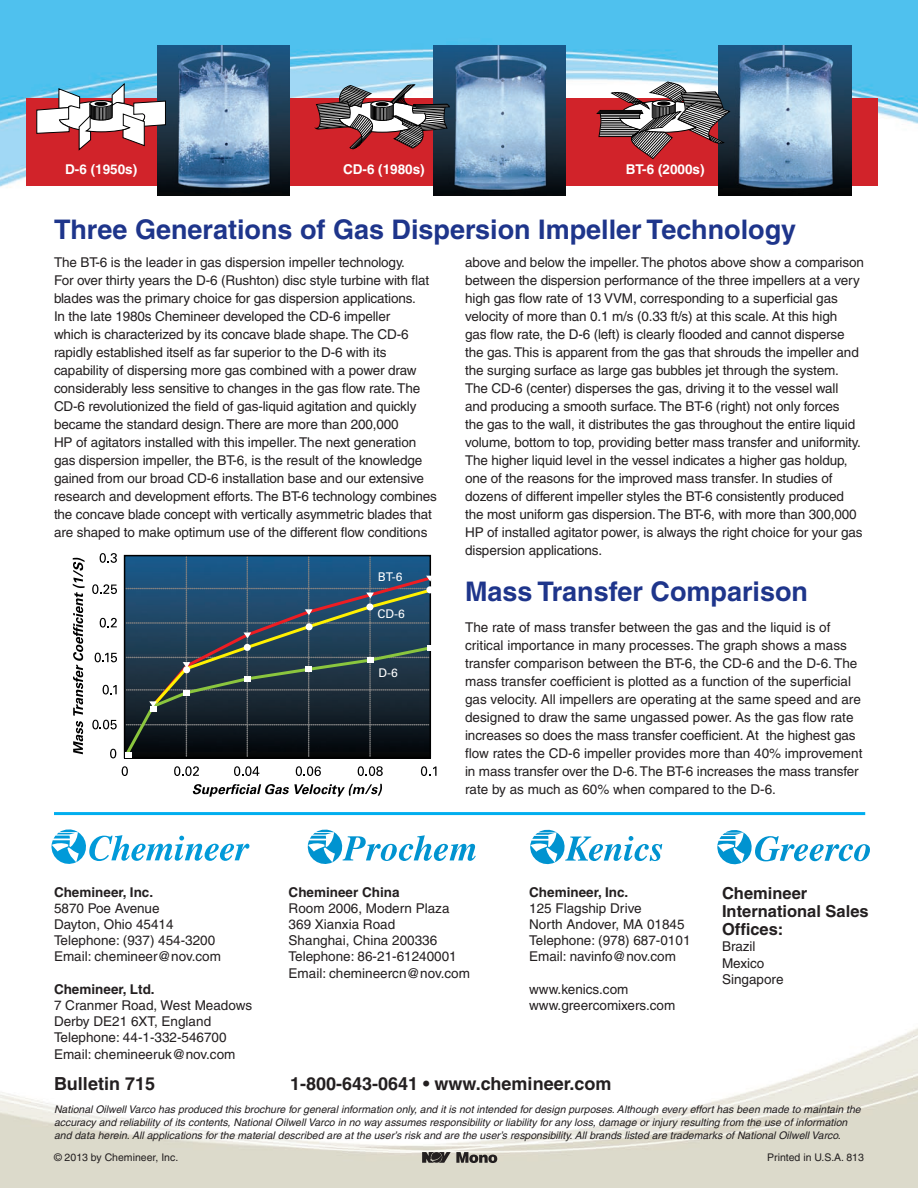
<style>
.page{position:relative;width:918px;height:1188px;background:#fff}
.page>*{position:absolute;margin:0;border:0;box-sizing:border-box;transform-origin:0 0}
.t1{font:700 27px "Helvetica";color:#1e358b}
.t2{font:700 18px "Helvetica";color:#231f20}
.t3{font:700 16.5px/18px "Helvetica";color:#231f20}
.t4{font:13.5px/18px "Helvetica";letter-spacing:-.01em;color:#231f20}
.t5{font:700 13.5px "Helvetica";color:#231f20}
.t6{font:700 13.5px "Helvetica";color:#fff}
.t7{font:12px "Univers";color:#fff}
.t8{font:italic 10.5px/12.6px "Helvetica";color:#231f20}
.t9{font:10.5px "Helvetica";color:#231f20}
</style>
<div class="page">
<img style="left:0;top:0;width:918px;height:196px">
<div style="left:26px;top:98px;width:852px;height:87px;background:#d1232a"></div>
<img style="left:157px;top:45px;width:132px;height:151px">
<img style="left:719px;top:45px;width:132px;height:151px">
<img style="left:433px;top:45px;width:132px;height:151px">
<svg style="left:36px;top:83px;width:130px;height:67px"></svg>
<svg style="left:315px;top:85px;width:135px;height:64px"></svg>
<svg style="left:596px;top:81px;width:135px;height:78px"></svg>
<svg style="left:122px;top:766px;width:6px;height:10px"></svg>
<svg style="left:174px;top:766px;width:25px;height:10px"></svg>
<svg style="left:234px;top:766px;width:25px;height:10px"></svg>
<svg style="left:296px;top:766px;width:25px;height:10px"></svg>
<svg style="left:358px;top:766px;width:25px;height:10px"></svg>
<svg style="left:421px;top:766px;width:15px;height:10px"></svg>
<svg style="left:192px;top:784px;width:190px;height:13px"></svg>
<svg style="left:73px;top:558px;width:12px;height:196px"></svg>
<svg style="left:92px;top:553px;width:340px;height:206px;background:#3a515f"></svg>
<hr style="left:54px;top:812px;width:811px;height:3px;background:#00aeef">
<svg style="left:52px;top:829px;width:197px;height:35px"></svg>
<svg style="left:308px;top:830px;width:168px;height:34px"></svg>
<svg style="left:530px;top:830px;width:132px;height:34px"></svg>
<svg style="left:717px;top:830px;width:153px;height:34px"></svg>
<svg style="left:422px;top:1152px;width:75px;height:11px"></svg>
<p class="t6" style="left:65px;top:161px;width:74px">D-6 (1950s)</p>
<p class="t6" style="left:343px;top:161px;width:83px">CD-6 (1980s)</p>
<p class="t6" style="left:626px;top:161px;width:80px">BT-6 (2000s)</p>
<h1 class="t1" style="left:54px;top:213px;width:744px">Three Generations of Gas Dispersion Impeller Technology</h1>
<p class="t4" style="left:54px;top:253px;width:385px">The BT-6 is the leader in gas dispersion impeller technology.<br>For over thirty years the D-6 (Rushton) disc style turbine with flat blades was the primary choice for gas dispersion applications.<br>In the late 1980s Chemineer developed the CD-6 impeller<br>which is characterized by its concave blade shape. The CD-6 rapidly established itself as far superior to the D-6 with its capability of dispersing more gas combined with a power draw considerably less sensitive to changes in the gas flow rate. The CD-6 revolutionized the field of gas-liquid agitation and quickly became the standard design. There are more than 200,000<br>HP of agitators installed with this impeller. The next generation gas dispersion impeller, the BT-6, is the result of the knowledge gained from our broad CD-6 installation base and our extensive research and development efforts. The BT-6 technology combines the concave blade concept with vertically asymmetric blades that are shaped to make optimum use of the different flow conditions</p>
<p class="t4" style="left:465px;top:253px;width:400px">above and below the impeller. The photos above show a comparison between the dispersion performance of the three impellers at a very high gas flow rate of 13 VVM, corresponding to a superficial gas velocity of more than 0.1 m/s (0.33 ft/s) at this scale. At this high<br>gas flow rate, the D-6 (left) is clearly flooded and cannot disperse the gas. This is apparent from the gas that shrouds the impeller and the surging surface as large gas bubbles jet through the system.<br>The CD-6 (center) disperses the gas, driving it to the vessel wall and producing a smooth surface. The BT-6 (right) not only forces<br>the gas to the wall, it distributes the gas throughout the entire liquid volume, bottom to top, providing better mass transfer and uniformity.<br>The higher liquid level in the vessel indicates a higher gas holdup, one of the reasons for the improved mass transfer. In studies of dozens of different impeller styles the BT-6 consistently produced the most uniform gas dispersion. The BT-6, with more than 300,000<br>HP of installed agitator power, is always the right choice for your gas dispersion applications.</p>
<h1 class="t1" style="left:465px;top:575px;width:344px">Mass Transfer Comparison</h1>
<p class="t4" style="left:465px;top:618px;width:399px">The rate of mass transfer between the gas and the liquid is of critical importance in many processes. The graph shows a mass transfer comparison between the BT-6, the CD-6 and the D-6. The mass transfer coefficient is plotted as a function of the superficial gas velocity. All impellers are operating at the same speed and are designed to draw the same ungassed power. As the gas flow rate increases so does the mass transfer coefficient. At the highest gas flow rates the CD-6 impeller provides more than 40% improvement in mass transfer over the D-6. The BT-6 increases the mass transfer rate by as much as 60% when compared to the D-6.</p>
<p class="t7" style="left:378px;top:570px;width:26px">BT-6</p>
<p class="t7" style="left:378px;top:607px;width:29px">CD-6</p>
<p class="t7" style="left:379px;top:666px;width:21px">D-6</p>
<p class="t5" style="left:54px;top:884px;width:101px">Chemineer, Inc.</p>
<p class="t4" style="left:54px;top:900px;width:169px;line-height:16.2px">5870 Poe Avenue<br>Dayton, Ohio 45414<br>Telephone: (937) 454-3200<br>Email: chemineer@nov.com</p>
<p class="t5" style="left:54px;top:981px;width:102px">Chemineer, Ltd.</p>
<p class="t4" style="left:54px;top:997px;width:200px;line-height:16.2px">7 Cranmer Road, West Meadows<br>Derby DE21 6XT, England<br>Telephone: 44-1-332-546700<br>Email: chemineeruk@nov.com</p>
<h2 class="t2" style="left:54px;top:1073px;width:103px">Bulletin 715</h2>
<p class="t5" style="left:289px;top:884px;width:113px">Chemineer China</p>
<p class="t4" style="left:289px;top:900px;width:183px;line-height:16.2px">Room 2006, Modern Plaza<br>369 Xianxia Road<br>Shanghai, China 200336<br>Telephone: 86-21-61240001<br>Email: chemineercn@nov.com</p>
<p class="t5" style="left:529px;top:884px;width:101px">Chemineer, Inc.</p>
<p class="t4" style="left:529px;top:900px;width:163px;line-height:16.2px">125 Flagship Drive<br>North Andover, MA 01845<br>Telephone: (978) 687-0101<br>Email: navinfo@nov.com</p>
<p class="t4" style="left:529px;top:981px;width:148px;line-height:16.2px">www.kenics.com www.greercomixers.com</p>
<h2 class="t2" style="left:290px;top:1073px;width:323px">1-800-643-0641 • www.chemineer.com</h2>
<p class="t3" style="left:722px;top:884px;width:148px">Chemineer<br>International Sales<br>Offices:</p>
<p class="t4" style="left:722px;top:939px;width:63px;line-height:16.2px">Brazil<br>Mexico<br>Singapore</p>
<p class="t8" style="left:54px;top:1103px;width:808px">National Oilwell Varco has produced this brochure for general information only, and it is not intended for design purposes. Although every effort has been made to maintain the accuracy and reliability of its contents, National Oilwell Varco in no way assumes responsibility or liability for any loss, damage or injury resulting from the use of information and data herein. All applications for the material described are at the user’s risk and are the user’s responsibility. All brands listed are trademarks of National Oilwell Varco.</p>
<p class="t9" style="left:54px;top:1151px;width:126px">© 2013 by Chemineer, Inc.</p>
<p class="t9" style="left:767px;top:1151px;width:98px">Printed in U.S.A. 813</p>
</div>
